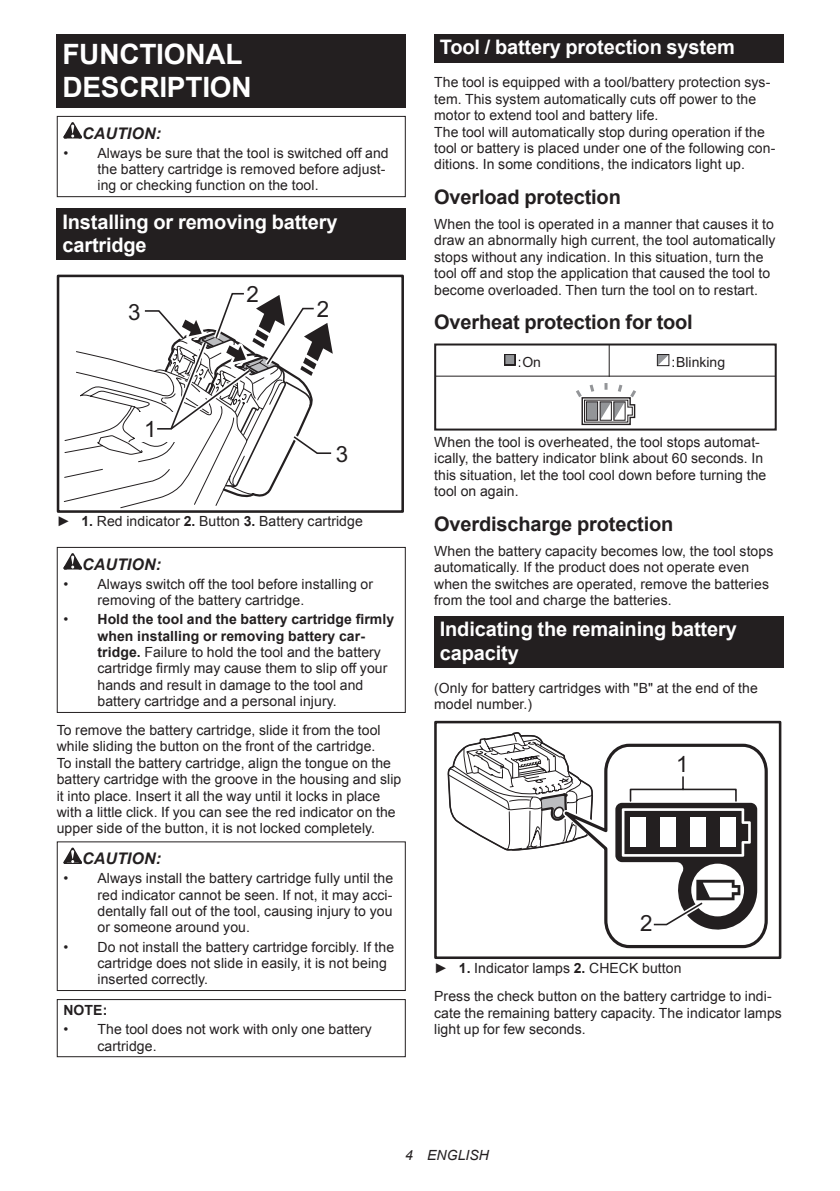
<style>
.page{position:relative;width:840px;height:1191px;background:#fff}
.page>*{position:absolute;margin:0;border:0;box-sizing:border-box;transform-origin:0 0}
.t1{font:700 28px/32.8px "Arial";letter-spacing:-.01em;color:#fff}
.t2{font:22.4px "Arial";color:#231f20}
.t3{font:700 20px/23.4px "Arial";letter-spacing:-.01em;color:#fff}
.t4{font:700 20px "Arial";letter-spacing:-.01em;color:#231f20}
.t5{font:italic 700 16px "Arial";letter-spacing:.005em;color:#231f20}
.t6{font:14px/16.4px "Arial";letter-spacing:.005em;color:#231f20}
.t7{font:italic 14px "Arial";letter-spacing:.005em;color:#231f20}
.t8{font:700 14px "Arial";color:#231f20}
.s1{font-weight:700}
</style>
<div class="page">
<div style="left:57px;top:34px;width:348px;height:74px;background:#231f20"></div>
<svg style="left:63px;top:122px;width:19px;height:16px"></svg>
<div style="left:57px;top:116px;width:348px;height:81px;border:1px solid #231f20"></div>
<div style="left:57px;top:208px;width:348px;height:52px;background:#231f20"></div>
<div style="left:57px;top:275px;width:347px;height:238px;border:3px solid #231f20"></div>
<svg style="left:63px;top:292px;width:270px;height:217px"></svg>
<svg style="left:63px;top:553px;width:19px;height:16px"></svg>
<div style="left:57px;top:547px;width:348px;height:166px;border:1px solid #231f20"></div>
<svg style="left:63px;top:847px;width:19px;height:17px"></svg>
<div style="left:57px;top:841px;width:348px;height:150px;border:1px solid #231f20"></div>
<div style="left:57px;top:999px;width:348px;height:58px;border:1px solid #231f20"></div>
<div style="left:434px;top:34px;width:348px;height:29px;background:#231f20"></div>
<div style="left:434px;top:343px;width:342px;height:87px;border:2px solid #231f20"></div>
<hr style="left:435px;top:376px;width:340px;height:1px;background:#231f20">
<hr style="left:608px;top:344px;width:1px;height:33px;background:#231f20">
<svg style="left:504px;top:354px;width:16px;height:13px"></svg>
<div style="left:656px;top:354px;width:13px;height:12px;border:1px solid #231f20"></div>
<svg style="left:657px;top:355px;width:16px;height:12px"></svg>
<svg style="left:576px;top:383px;width:59px;height:43px"></svg>
<div style="left:434px;top:616px;width:348px;height:52px;background:#231f20"></div>
<div style="left:434px;top:721px;width:347px;height:238px;border:3px solid #231f20"></div>
<svg style="left:446px;top:721px;width:319px;height:238px"></svg>
<h1 class="t1" style="left:62px;top:38px;width:191px">FUNCTIONAL<br>DESCRIPTION</h1>
<p class="t5" style="left:82px;top:122px;width:80px">CAUTION:</p>
<p class="t6" style="left:97px;top:145px;width:292px;text-indent:-34px">• Always be sure that the tool is switched off and the battery cartridge is removed before adjust&shy;ing or checking function on the tool.</p>
<h3 class="t3" style="left:62px;top:210px;width:276px">Installing or removing battery cartridge</h3>
<h2 class="t2" style="left:128px;top:297px;width:14px">3</h2>
<h2 class="t2" style="left:144px;top:414px;width:14px">1</h2>
<h2 class="t2" style="left:246px;top:280px;width:14px">2</h2>
<h2 class="t2" style="left:316px;top:295px;width:14px">2</h2>
<h2 class="t2" style="left:336px;top:439px;width:14px">3</h2>
<p class="t6" style="left:57px;top:513px;width:307px">► <span class="s1">1.</span> Red indicator <span class="s1">2.</span> Button <span class="s1">3.</span> Battery cartridge</p>
<p class="t5" style="left:82px;top:553px;width:80px">CAUTION:</p>
<p class="t6" style="left:97px;top:576px;width:277px;text-indent:-34px">• Always switch off the tool before installing or removing of the battery cartridge.</p>
<p class="t6" style="left:97px;top:611px;width:298px;text-indent:-34px">• <span class="s1">Hold the tool and the battery cartridge firmly when installing or removing battery car&shy;tridge.</span> Failure to hold the tool and the battery cartridge firmly may cause them to slip off your hands and result in damage to the tool and battery cartridge and a personal injury.</p>
<p class="t6" style="left:57px;top:722px;width:346px">To remove the battery cartridge, slide it from the tool while sliding the button on the front of the cartridge.<br>To install the battery cartridge, align the tongue on the battery cartridge with the groove in the housing and slip it into place. Insert it all the way until it locks in place with a little click. If you can see the red indicator on the upper side of the button, it is not locked completely.</p>
<p class="t5" style="left:82px;top:847px;width:80px">CAUTION:</p>
<p class="t6" style="left:97px;top:870px;width:297px;text-align:justify;text-indent:-34px">• Always install the battery cartridge fully until the red indicator cannot be seen. If not, it may acci&shy;dentally fall out of the tool, causing injury to you or someone around you.</p>
<p class="t6" style="left:97px;top:938px;width:298px;text-indent:-34px">• Do not install the battery cartridge forcibly. If the cartridge does not slide in easily, it is not being inserted correctly.</p>
<p class="t8" style="left:63px;top:1000px;width:45px">NOTE:</p>
<p class="t6" style="left:97px;top:1021px;width:276px;text-indent:-34px">• The tool does not work with only one battery cartridge.</p>
<h3 class="t3" style="left:439px;top:36px;width:296px">Tool / battery protection system</h3>
<p class="t6" style="left:434px;top:74px;width:342px">The tool is equipped with a tool/battery protection sys&shy;tem. This system automatically cuts off power to the motor to extend tool and battery life.<br>The tool will automatically stop during operation if the tool or battery is placed under one of the following con&shy;ditions. In some conditions, the indicators light up.</p>
<h3 class="t4" style="left:434px;top:184px;width:188px">Overload protection</h3>
<p class="t6" style="left:434px;top:216px;width:342px">When the tool is operated in a manner that causes it to draw an abnormally high current, the tool automatically stops without any indication. In this situation, turn the tool off and stop the application that caused the tool to become overloaded. Then turn the tool on to restart.</p>
<h3 class="t4" style="left:434px;top:309px;width:260px">Overheat protection for tool</h3>
<p class="t6" style="left:522px;top:354px;width:20px">On</p>
<p class="t6" style="left:675px;top:354px;width:51px">Blinking</p>
<p class="t6" style="left:434px;top:434px;width:333px">When the tool is overheated, the tool stops automat&shy;ically, the battery indicator blink about 60 seconds. In this situation, let the tool cool down before turning the tool on again.</p>
<h3 class="t4" style="left:434px;top:510px;width:241px">Overdischarge protection</h3>
<p class="t6" style="left:434px;top:543px;width:340px">When the battery capacity becomes low, the tool stops automatically. If the product does not operate even when the switches are operated, remove the batteries from the tool and charge the batteries.</p>
<h3 class="t3" style="left:439px;top:618px;width:298px">Indicating the remaining battery capacity</h3>
<p class="t6" style="left:434px;top:680px;width:325px">(Only for battery cartridges with "B" at the end of the model number.)</p>
<h2 class="t2" style="left:675px;top:749px;width:14px">1</h2>
<h2 class="t2" style="left:640px;top:908px;width:14px">2</h2>
<p class="t6" style="left:434px;top:953px;width:339px;line-height:28.8px">► <span class="s1">1.</span> Indicator lamps <span class="s1">2.</span> CHECK button<br>Press the check button on the battery cartridge to indi-</p>
<p class="t6" style="left:434px;top:1004px;width:349px">cate the remaining battery capacity. The indicator lamps light up for few seconds.</p>
<p class="t7" style="left:405px;top:1146px;width:85px">4 ENGLISH</p>
</div>
